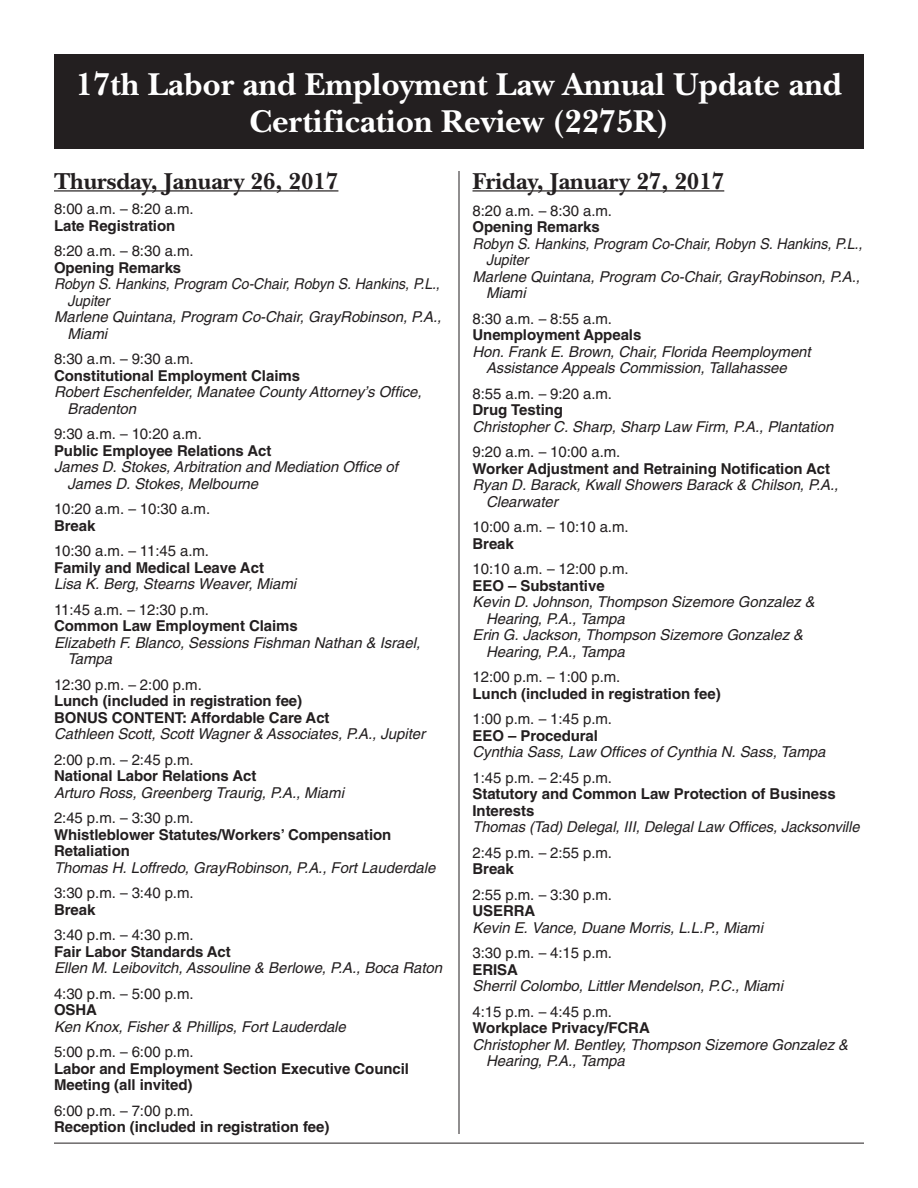
<style>
.page{position:relative;width:918px;height:1188px;background:#fff}
.page>*{position:absolute;margin:0;border:0;box-sizing:border-box;transform-origin:0 0}
.t1{font:700 33px/37.5px "New Baskerville";color:#fff;text-align:center}
.t2{font:700 24px "New Baskerville";color:#231f20}
.Bro09-lect_speaker{font:italic 15px/16.5px "Helvetica";letter-spacing:-.005em;color:#231f20}
.Bro08-lect_topic{font:700 15px/16.5px "Helvetica";letter-spacing:-.005em;color:#231f20}
.Bro07-lect_time{font:15px "Helvetica";letter-spacing:-.005em;color:#231f20}
.Bro09-lect_speaker-2{font:italic 15px/16.5px "Helvetica";letter-spacing:-.005em;color:#231f20;scale:.94 1}
.Bro09-lect_speaker-3{font:italic 15px/16.5px "Helvetica";letter-spacing:-.005em;color:#231f20;scale:.95 1}
</style>
<div class="page">
<div style="left:54px;top:54px;width:810px;height:94px;background:#231f20"></div>
<hr style="left:459px;top:171px;width:1px;height:963px;background:#231f20">
<hr style="left:54px;top:190px;width:284px;height:2px;background:#231f20">
<hr style="left:472px;top:190px;width:252px;height:2px;background:#231f20">
<hr style="left:54px;top:1143px;width:810px;height:1px;background:#231f20">
<p class="t1" style="left:76px;top:65px;width:768px">17th Labor and Employment Law Annual Update and<br>Certification Review (2275R)</p>
<p class="t2" style="left:54px;top:167px;width:286px">Thursday, January 26, 2017</p>
<p class="Bro07-lect_time" style="left:54px;top:200px;width:141px">8:00 a.m. – 8:20 a.m.</p>
<p class="Bro08-lect_topic" style="left:54px;top:217px;width:123px">Late Registration</p>
<p class="Bro07-lect_time" style="left:54px;top:242px;width:141px">8:20 a.m. – 8:30 a.m.</p>
<p class="Bro08-lect_topic" style="left:54px;top:259px;width:129px">Opening Remarks</p>
<p class="Bro09-lect_speaker-2" style="left:68px;top:275px;width:398px;text-indent:-14px">Robyn S. Hankins, Program Co-Chair, Robyn S. Hankins, P.L.,<br>Jupiter</p>
<p class="Bro09-lect_speaker" style="left:68px;top:308px;width:375px;text-indent:-14px">Marlene Quintana, Program Co-Chair, GrayRobinson, P.A.,<br>Miami</p>
<p class="Bro07-lect_time" style="left:54px;top:350px;width:141px">8:30 a.m. – 9:30 a.m.</p>
<p class="Bro08-lect_topic" style="left:54px;top:367px;width:248px">Constitutional Employment Claims</p>
<p class="Bro09-lect_speaker" style="left:68px;top:383px;width:356px;text-indent:-14px">Robert Eschenfelder, Manatee County Attorney’s Office,<br>Bradenton</p>
<p class="Bro07-lect_time" style="left:54px;top:425px;width:149px">9:30 a.m. – 10:20 a.m.</p>
<p class="Bro08-lect_topic" style="left:54px;top:442px;width:219px">Public Employee Relations Act</p>
<p class="Bro09-lect_speaker" style="left:68px;top:458px;width:332px;text-indent:-14px">James D. Stokes, Arbitration and Mediation Office of<br>James D. Stokes, Melbourne</p>
<p class="Bro07-lect_time" style="left:54px;top:500px;width:158px">10:20 a.m. – 10:30 a.m.</p>
<p class="Bro08-lect_topic" style="left:54px;top:517px;width:43px">Break</p>
<p class="Bro07-lect_time" style="left:54px;top:542px;width:157px">10:30 a.m. – 11:45 a.m.</p>
<p class="Bro08-lect_topic" style="left:54px;top:559px;width:211px">Family and Medical Leave Act</p>
<p class="Bro09-lect_speaker" style="left:54px;top:575px;width:244px">Lisa K. Berg, Stearns Weaver, Miami</p>
<p class="Bro07-lect_time" style="left:54px;top:601px;width:157px">11:45 a.m. – 12:30 p.m.</p>
<p class="Bro08-lect_topic" style="left:54px;top:617px;width:245px">Common Law Employment Claims</p>
<p class="Bro09-lect_speaker" style="left:68px;top:634px;width:354px;text-indent:-14px">Elizabeth F. Blanco, Sessions Fishman Nathan &amp; Israel,<br>Tampa</p>
<p class="Bro07-lect_time" style="left:54px;top:676px;width:149px">12:30 p.m. – 2:00 p.m.</p>
<p class="Bro08-lect_topic" style="left:54px;top:692px;width:250px">Lunch (included in registration fee)</p>
<p class="Bro08-lect_topic" style="left:54px;top:709px;width:277px">BONUS CONTENT: Affordable Care Act</p>
<p class="Bro09-lect_speaker" style="left:54px;top:725px;width:373px">Cathleen Scott, Scott Wagner &amp; Associates, P.A., Jupiter</p>
<p class="Bro07-lect_time" style="left:54px;top:751px;width:141px">2:00 p.m. – 2:45 p.m.</p>
<p class="Bro08-lect_topic" style="left:54px;top:767px;width:204px">National Labor Relations Act</p>
<p class="Bro09-lect_speaker" style="left:54px;top:784px;width:292px">Arturo Ross, Greenberg Traurig, P.A., Miami</p>
<p class="Bro07-lect_time" style="left:54px;top:809px;width:141px">2:45 p.m. – 3:30 p.m.</p>
<p class="Bro08-lect_topic" style="left:54px;top:826px;width:339px">Whistleblower Statutes/Workers’ Compensation<br>Retaliation</p>
<p class="Bro09-lect_speaker" style="left:54px;top:859px;width:383px">Thomas H. Loffredo, GrayRobinson, P.A., Fort Lauderdale</p>
<p class="Bro07-lect_time" style="left:54px;top:884px;width:141px">3:30 p.m. – 3:40 p.m.</p>
<p class="Bro08-lect_topic" style="left:54px;top:901px;width:43px">Break</p>
<p class="Bro07-lect_time" style="left:54px;top:926px;width:141px">3:40 p.m. – 4:30 p.m.</p>
<p class="Bro08-lect_topic" style="left:54px;top:943px;width:178px">Fair Labor Standards Act</p>
<p class="Bro09-lect_speaker" style="left:54px;top:959px;width:390px">Ellen M. Leibovitch, Assouline &amp; Berlowe, P.A., Boca Raton</p>
<p class="Bro07-lect_time" style="left:54px;top:985px;width:141px">4:30 p.m. – 5:00 p.m.</p>
<p class="Bro08-lect_topic" style="left:54px;top:1001px;width:45px">OSHA</p>
<p class="Bro09-lect_speaker" style="left:54px;top:1018px;width:293px">Ken Knox, Fisher &amp; Phillips, Fort Lauderdale</p>
<p class="Bro07-lect_time" style="left:54px;top:1043px;width:141px">5:00 p.m. – 6:00 p.m.</p>
<p class="Bro08-lect_topic" style="left:54px;top:1060px;width:357px">Labor and Employment Section Executive Council<br>Meeting (all invited)</p>
<p class="Bro07-lect_time" style="left:54px;top:1102px;width:141px">6:00 p.m. – 7:00 p.m.</p>
<p class="Bro08-lect_topic" style="left:54px;top:1118px;width:277px">Reception (included in registration fee)</p>
<p class="t2" style="left:472px;top:167px;width:253px">Friday, January 27, 2017</p>
<p class="Bro07-lect_time" style="left:472px;top:202px;width:141px">8:20 a.m. – 8:30 a.m.</p>
<p class="Bro08-lect_topic" style="left:472px;top:218px;width:129px">Opening Remarks</p>
<p class="Bro09-lect_speaker-3" style="left:486px;top:235px;width:398px;text-indent:-14px">Robyn S. Hankins, Program Co-Chair, Robyn S. Hankins, P.L.,<br>Jupiter</p>
<p class="Bro09-lect_speaker" style="left:486px;top:268px;width:375px;text-indent:-14px">Marlene Quintana, Program Co-Chair, GrayRobinson, P.A.,<br>Miami</p>
<p class="Bro07-lect_time" style="left:472px;top:310px;width:141px">8:30 a.m. – 8:55 a.m.</p>
<p class="Bro08-lect_topic" style="left:472px;top:326px;width:170px">Unemployment Appeals</p>
<p class="Bro09-lect_speaker" style="left:486px;top:343px;width:326px;text-indent:-14px">Hon. Frank E. Brown, Chair, Florida Reemployment<br>Assistance Appeals Commission, Tallahassee</p>
<p class="Bro07-lect_time" style="left:472px;top:385px;width:141px">8:55 a.m. – 9:20 a.m.</p>
<p class="Bro08-lect_topic" style="left:472px;top:401px;width:92px">Drug Testing</p>
<p class="Bro09-lect_speaker" style="left:472px;top:418px;width:362px">Christopher C. Sharp, Sharp Law Firm, P.A., Plantation</p>
<p class="Bro07-lect_time" style="left:472px;top:443px;width:149px">9:20 a.m. – 10:00 a.m.</p>
<p class="Bro08-lect_topic" style="left:472px;top:460px;width:359px">Worker Adjustment and Retraining Notification Act</p>
<p class="Bro09-lect_speaker" style="left:486px;top:476px;width:354px;text-indent:-14px">Ryan D. Barack, Kwall Showers Barack &amp; Chilson, P.A.,<br>Clearwater</p>
<p class="Bro07-lect_time" style="left:472px;top:518px;width:158px">10:00 a.m. – 10:10 a.m.</p>
<p class="Bro08-lect_topic" style="left:472px;top:535px;width:43px">Break</p>
<p class="Bro07-lect_time" style="left:472px;top:560px;width:158px">10:10 a.m. – 12:00 p.m.</p>
<p class="Bro08-lect_topic" style="left:472px;top:577px;width:134px">EEO – Substantive</p>
<p class="Bro09-lect_speaker" style="left:486px;top:593px;width:330px;text-indent:-14px">Kevin D. Johnson, Thompson Sizemore Gonzalez &amp;<br>Hearing, P.A., Tampa</p>
<p class="Bro09-lect_speaker" style="left:486px;top:626px;width:319px;text-indent:-14px">Erin G. Jackson, Thompson Sizemore Gonzalez &amp;<br>Hearing, P.A., Tampa</p>
<p class="Bro07-lect_time" style="left:472px;top:668px;width:149px">12:00 p.m. – 1:00 p.m.</p>
<p class="Bro08-lect_topic" style="left:472px;top:685px;width:250px">Lunch (included in registration fee)</p>
<p class="Bro07-lect_time" style="left:472px;top:710px;width:141px">1:00 p.m. – 1:45 p.m.</p>
<p class="Bro08-lect_topic" style="left:472px;top:727px;width:127px">EEO – Procedural</p>
<p class="Bro09-lect_speaker" style="left:472px;top:743px;width:354px">Cynthia Sass, Law Offices of Cynthia N. Sass, Tampa</p>
<p class="Bro07-lect_time" style="left:472px;top:769px;width:141px">1:45 p.m. – 2:45 p.m.</p>
<p class="Bro08-lect_topic" style="left:472px;top:785px;width:365px">Statutory and Common Law Protection of Business<br>Interests</p>
<p class="Bro09-lect_speaker" style="left:472px;top:818px;width:389px">Thomas (Tad) Delegal, III, Delegal Law Offices, Jacksonville</p>
<p class="Bro07-lect_time" style="left:472px;top:844px;width:141px">2:45 p.m. – 2:55 p.m.</p>
<p class="Bro08-lect_topic" style="left:472px;top:860px;width:43px">Break</p>
<p class="Bro07-lect_time" style="left:472px;top:886px;width:141px">2:55 p.m. – 3:30 p.m.</p>
<p class="Bro08-lect_topic" style="left:472px;top:902px;width:64px">USERRA</p>
<p class="Bro09-lect_speaker" style="left:472px;top:919px;width:292px">Kevin E. Vance, Duane Morris, L.L.P., Miami</p>
<p class="Bro07-lect_time" style="left:472px;top:944px;width:141px">3:30 p.m. – 4:15 p.m.</p>
<p class="Bro08-lect_topic" style="left:472px;top:961px;width:47px">ERISA</p>
<p class="Bro09-lect_speaker" style="left:472px;top:977px;width:312px">Sherril Colombo, Littler Mendelson, P.C., Miami</p>
<p class="Bro07-lect_time" style="left:472px;top:1003px;width:141px">4:15 p.m. – 4:45 p.m.</p>
<p class="Bro08-lect_topic" style="left:472px;top:1019px;width:179px">Workplace Privacy/FCRA</p>
<p class="Bro09-lect_speaker" style="left:486px;top:1036px;width:364px;text-indent:-14px">Christopher M. Bentley, Thompson Sizemore Gonzalez &amp;<br>Hearing, P.A., Tampa</p>
</div>
